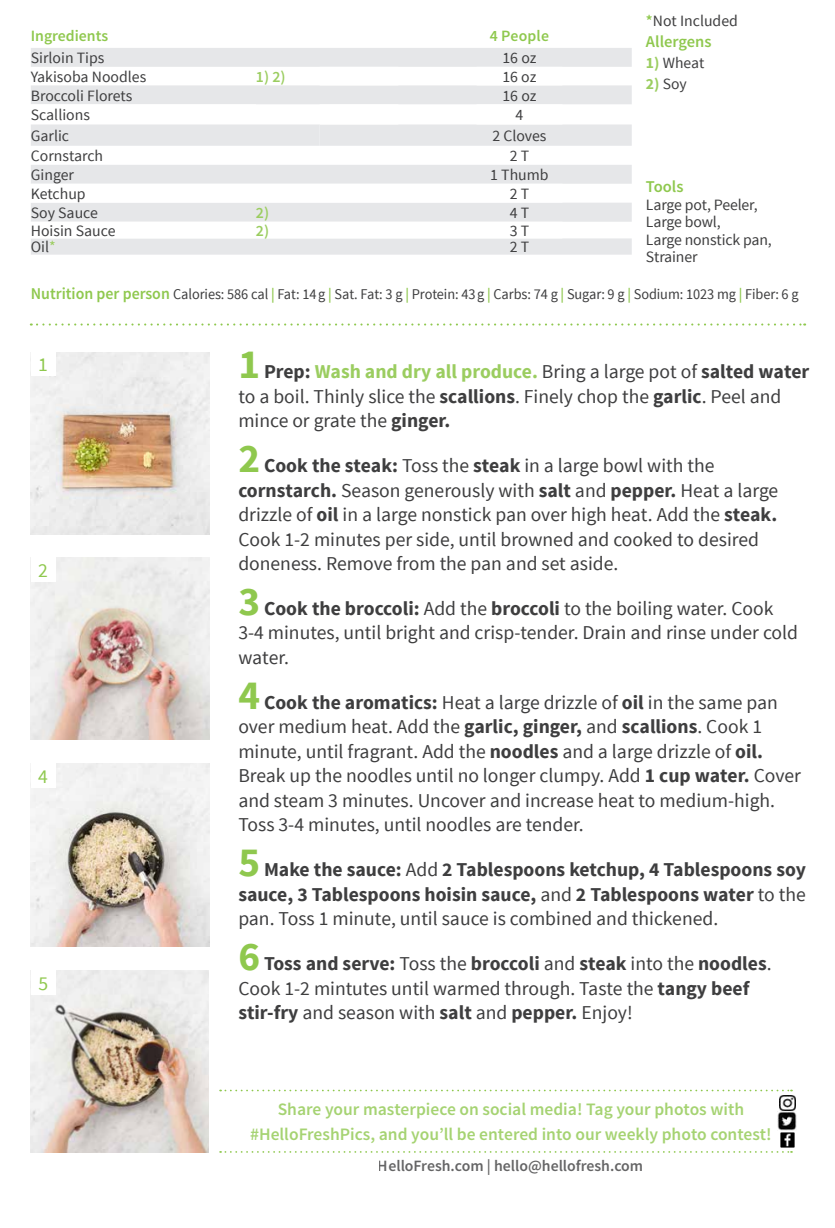
<style>
.page{position:relative;width:835px;height:1228px;background:#fff}
.page>*{position:absolute;margin:0;border:0;box-sizing:border-box;transform-origin:0 0}
.t1{font:19.6px/24.5px "Source Sans Pro";color:#3e3e3f}
.t2{font:700 19.6px/24.5px "Source Sans Pro";color:#3e3e3f;text-align:justify}
.t3{font:19.6px "Source Sans Pro";color:#8fc84e}
.t4{font:600 17.5px/24.5px "Source Sans Pro";color:#8fc84f;text-align:center}
.t5{font:600 16.45px "Source Sans Pro";color:#8fc84e}
.t6{font:15.75px/17.5px "Source Sans Pro";color:#3e3e3f}
.t7{font:600 15.75px "Source Sans Pro";color:#3e3e3f}
.t8{font:600 15.75px "Source Sans Pro";color:#8fc84e}
.t9{font:600 15.75px "Source Sans Pro";color:#9bcd60}
.t10{font:15.58px "Source Sans Pro";color:#3e3e3f}
.t11{font:14.88px "Source Sans Pro";letter-spacing:-.005em;color:#3e3e3f;scale:.96 1}
.s1{color:#9bcd5f}
.s2{font-weight:600;color:#8fc84e}
.s3{font-weight:700;color:#9bcd5f}
.s4{font-weight:600;font-size:16.45px;color:#8fc84e}
.s5{font-weight:700;font-size:41.12px;color:#8fc84e}
.s6{font-weight:700}
.s7{font-weight:700;color:#9bcd60}
.s8{font-size:41.12px;color:#8fc84e}
.s9{font-weight:400}
</style>
<div class="page">
<img style="left:30px;top:970px;width:179px;height:182px">
<img style="left:31px;top:763px;width:178px;height:183px">
<img style="left:31px;top:352px;width:178px;height:182px">
<img style="left:31px;top:557px;width:178px;height:182px">
<div style="left:31px;top:48px;width:601px;height:19px;background:#e6e7e9"></div>
<div style="left:31px;top:85px;width:601px;height:19px;background:#e6e7e9"></div>
<svg style="left:31px;top:124px;width:601px;height:131px;fill:#e6e7e9"></svg>
<svg style="left:31px;top:184px;width:531px;height:54px"></svg>
<div style="left:31px;top:351px;width:24px;height:24px;background:#fff"></div>
<div style="left:31px;top:557px;width:24px;height:25px;background:#fff"></div>
<div style="left:31px;top:763px;width:24px;height:25px;background:#fff"></div>
<div style="left:31px;top:970px;width:25px;height:24px;background:#fff"></div>
<svg style="left:31px;top:323px;width:774px;height:2px"></svg>
<svg style="left:220px;top:1089px;width:572px;height:2px"></svg>
<svg style="left:220px;top:1151px;width:572px;height:1px"></svg>
<img style="left:779px;top:1095px;width:16px;height:15px">
<img style="left:777px;top:1110px;width:20px;height:20px">
<img style="left:780px;top:1132px;width:15px;height:15px">
<p class="t8" style="left:31px;top:26px;width:79px">Ingredients</p>
<p class="t8" style="left:490px;top:26px;width:61px">4 People</p>
<p class="t6" style="left:31px;top:50px;width:75px">Sirloin Tips</p>
<p class="t6" style="left:502px;top:50px;width:35px">16 oz</p>
<p class="t6" style="left:31px;top:68px;width:117px">Yakisoba Noodles</p>
<p class="t9" style="left:256px;top:67px;width:31px">1) 2)</p>
<p class="t6" style="left:502px;top:68px;width:35px">16 oz</p>
<p class="t6" style="left:31px;top:87px;width:103px">Broccoli Florets</p>
<p class="t6" style="left:502px;top:87px;width:35px">16 oz</p>
<p class="t6" style="left:31px;top:107px;width:61px">Scallions</p>
<p class="t6" style="left:515px;top:107px;width:9px">4</p>
<p class="t6" style="left:31px;top:127px;width:40px">Garlic</p>
<p class="t6" style="left:492px;top:127px;width:56px">2 Cloves</p>
<p class="t6" style="left:31px;top:147px;width:74px">Cornstarch</p>
<p class="t6" style="left:510px;top:147px;width:21px">2 T</p>
<p class="t6" style="left:31px;top:166px;width:45px">Ginger</p>
<p class="t6" style="left:490px;top:166px;width:60px">1 Thumb</p>
<p class="t6" style="left:31px;top:185px;width:56px">Ketchup</p>
<p class="t6" style="left:510px;top:185px;width:21px">2 T</p>
<p class="t6" style="left:31px;top:204px;width:69px">Soy Sauce</p>
<p class="t9" style="left:256px;top:203px;width:15px">2)</p>
<p class="t6" style="left:510px;top:204px;width:21px">4 T</p>
<p class="t6" style="left:31px;top:222px;width:86px">Hoisin Sauce</p>
<p class="t9" style="left:256px;top:221px;width:15px">2)</p>
<p class="t6" style="left:510px;top:222px;width:21px">3 T</p>
<p class="t6" style="left:31px;top:239px;width:26px">Oil<span class="s1">*</span></p>
<p class="t6" style="left:510px;top:239px;width:21px">2 T</p>
<p class="t6" style="left:646px;top:12px;width:93px"><span class="s2">*</span>Not Included</p>
<p class="t5" style="left:646px;top:31px;width:67px">Allergens</p>
<p class="t10" style="left:646px;top:53px;width:60px"><span class="s3">1)</span> Wheat</p>
<p class="t10" style="left:646px;top:74px;width:42px"><span class="s3">2)</span> Soy</p>
<p class="t5" style="left:646px;top:176px;width:39px">Tools</p>
<p class="t6" style="left:646px;top:196px;width:127px">Large pot, Peeler,<br>Large bowl,<br>Large nonstick pan,<br>Strainer</p>
<p class="t11" style="left:31px;top:284px;width:801px"><span class="s4">Nutrition per person</span> Calories: 586 cal <span class="s2">|</span> Fat: 14g <span class="s2">|</span> Sat. Fat: 3 g <span class="s2">|</span> Protein: 43g <span class="s2">|</span> Carbs: 74 g <span class="s2">|</span> Sugar: 9 g <span class="s2">|</span> Sodium: 1023 mg <span class="s2">|</span> Fiber: 6 g</p>
<p class="t3" style="left:38px;top:352px;width:11px">1</p>
<p class="t3" style="left:38px;top:558px;width:11px">2</p>
<p class="t3" style="left:38px;top:764px;width:11px">4</p>
<p class="t3" style="left:39px;top:971px;width:11px">5</p>
<p class="t1" style="left:238px;top:360px;width:572px"><span class="s5">1</span> <span class="s6">Prep:</span> <span class="s7">Wash and dry all produce.</span> Bring a large pot of <span class="s6">salted water </span>to a boil. Thinly slice the <span class="s6">scallions</span>. Finely chop the <span class="s6">garlic</span>. Peel and mince or grate the <span class="s6">ginger.</span></p>
<p class="t1" style="left:238px;top:453px;width:541px"><span class="s5">2</span> <span class="s6">Cook the steak:</span> Toss the <span class="s6">steak</span> in a large bowl with the <span class="s6">cornstarch.</span> Season generously with <span class="s6">salt</span> and <span class="s6">pepper.</span> Heat a large drizzle of <span class="s6">oil</span> in a large nonstick pan over high heat. Add the <span class="s6">steak.<br></span>Cook 1-2 minutes per side, until browned and cooked to desired doneness. Remove from the pan and set aside.</p>
<p class="t1" style="left:238px;top:596px;width:561px"><span class="s5">3</span> <span class="s6">Cook the broccoli:</span> Add the <span class="s6">broccoli</span> to the boiling water. Cook<br>3-4 minutes, until bright and crisp-tender. Drain and rinse under cold water.</p>
<p class="t1" style="left:238px;top:690px;width:564px"><span class="s5">4</span> <span class="s6">Cook the aromatics:</span> Heat a large drizzle of <span class="s6">oil</span> in the same pan over medium heat. Add the <span class="s6">garlic, ginger,</span> and <span class="s6">scallions</span>. Cook 1 minute, until fragrant. Add the <span class="s6">noodles</span> and a large drizzle of <span class="s6">oil.<br></span>Break up the noodles until no longer clumpy. Add <span class="s6">1 cup water.</span> Cover and steam 3 minutes. Uncover and increase heat to medium-high.<br>Toss 3-4 minutes, until noodles are tender.</p>
<p class="t2" style="left:238px;top:858px;width:569px"><span class="s8">5</span> Make the sauce: <span class="s9">Add</span> 2 Tablespoons ketchup, 4 Tablespoons soy sauce, 3 Tablespoons hoisin sauce, <span class="s9">and</span> 2 Tablespoons water <span class="s9">to the pan. Toss 1 minute, until sauce is combined and thickened.</span></p>
<p class="t1" style="left:238px;top:951px;width:535px"><span class="s5">6</span> <span class="s6">Toss and serve:</span> Toss the <span class="s6">broccoli</span> and <span class="s6">steak</span> into the <span class="s6">noodles</span>.<br>Cook 1-2 mintutes until warmed through. Taste the <span class="s6">tangy beef stir-fry</span> and season with <span class="s6">salt</span> and <span class="s6">pepper.</span> Enjoy!</p>
<p class="t4" style="left:250px;top:1097px;width:523px">Share your masterpiece on social media! Tag your photos with #HelloFreshPics, and you’ll be entered into our weekly photo contest!</p>
<p class="t7" style="left:378px;top:1156px;width:267px">HelloFresh.com | hello@hellofresh.com</p>
</div>
